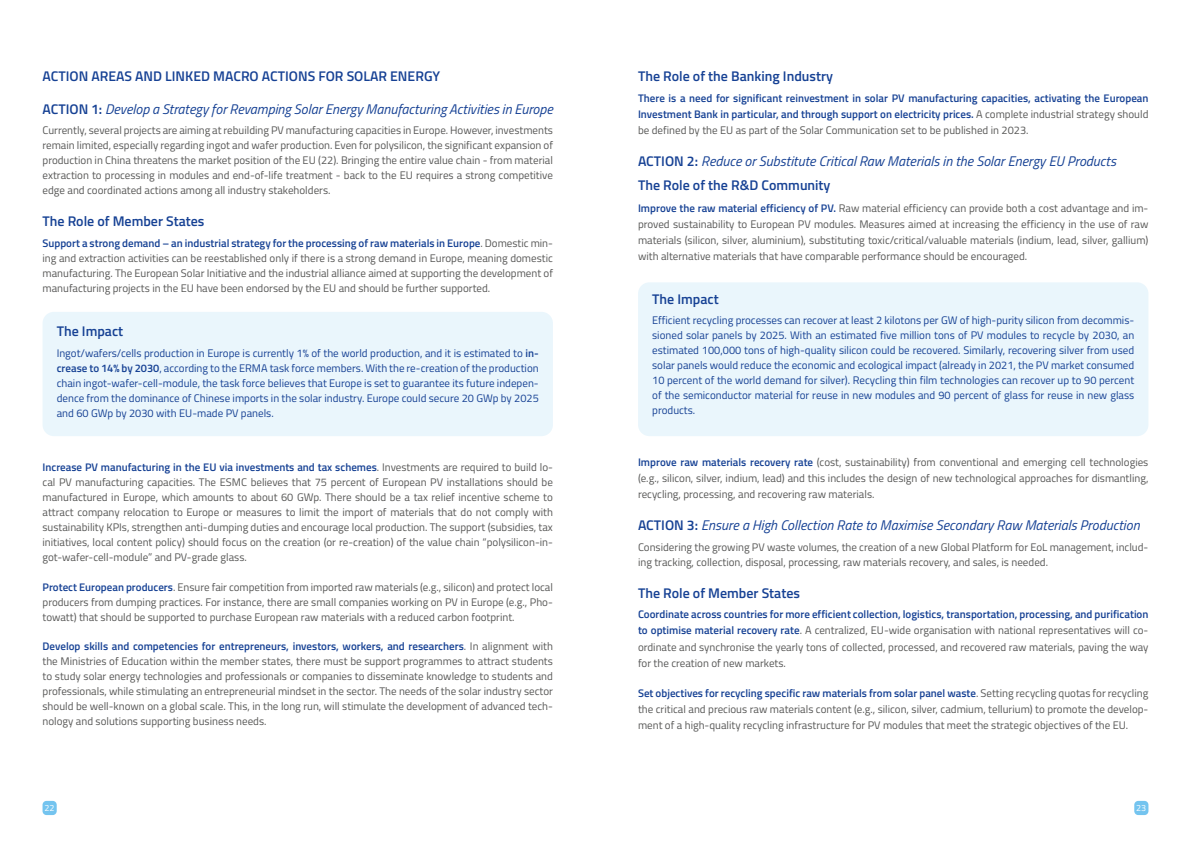
<style>
.page{position:relative;width:1191px;height:842px;background:#fff}
.page>*{position:absolute;margin:0;border:0;box-sizing:border-box;transform-origin:0 0}
.t1{font:italic 14px/23.7px "Titillium";color:#164194}
.t2{font:600 14px "Titillium";color:#164194}
.t3{font:11px/15px "Titillium";color:#575756;text-align:justify}
.t4{font:11px/15px "Titillium";color:#164194;text-align:justify}
.t5{font:600 11px/16px "Titillium";color:#164194;text-align:justify}
.t6{font:9px "Titillium";color:#fff}
.s1{font-weight:600;font-style:normal}
.s2{font-weight:600;color:#164194}
.s3{font-weight:600}
.s4{font-weight:400;color:#575756}
</style>
<div class="page">
<div style="left:43px;top:312px;width:510px;height:124px;background:#eaf6fc;border-radius:11px"></div>
<div style="left:638px;top:282px;width:510px;height:154px;background:#eaf6fc;border-radius:11px"></div>
<div style="left:43px;top:801px;width:14px;height:14px;background:#74c4ef;border-radius:4px"></div>
<div style="left:1134px;top:801px;width:14px;height:14px;background:#74c4ef;border-radius:4px"></div>
<p class="t2" style="left:43px;top:66px;width:399px">ACTION AREAS AND LINKED MACRO ACTIONS FOR SOLAR ENERGY</p>
<p class="t1" style="left:43px;top:96px;width:512px"><span class="s1">ACTION 1:</span> Develop a Strategy for Revamping Solar Energy Manufacturing Activities in Europe</p>
<p class="t3" style="left:43px;top:122px;width:512px">Currently, several projects are aiming at rebuilding PV manufacturing capacities in Europe. However, investments remain limited, especially regarding ingot and wafer production. Even for polysilicon, the significant expansion of production in China threatens the market position of the EU (22). Bringing the entire value chain - from material extraction to processing in modules and end-of-life treatment - back to the EU requires a strong competitive edge and coordinated actions among all industry stakeholders.</p>
<p class="t2" style="left:43px;top:211px;width:163px">The Role of Member States</p>
<p class="t3" style="left:43px;top:235px;width:512px"><span class="s2">Support a strong demand – an industrial strategy for the processing of raw materials in Europe</span>. Domestic min&shy;ing and extraction activities can be reestablished only if there is a strong demand in Europe, meaning domestic manufacturing. The European Solar Initiative and the industrial alliance aimed at supporting the development of manufacturing projects in the EU have been endorsed by the EU and should be further supported.</p>
<p class="t2" style="left:57px;top:321px;width:68px">The Impact</p>
<p class="t4" style="left:57px;top:345px;width:483px">Ingot/wafers/cells production in Europe is currently 1% of the world production, and it is estimated to <span class="s3">in&shy;crease to 14% by 2030</span>, according to the ERMA task force members. With the re-creation of the production chain ingot-wafer-cell-module, the task force believes that Europe is set to guarantee its future indepen&shy;dence from the dominance of Chinese imports in the solar industry. Europe could secure 20 GWp by 2025 and 60 GWp by 2030 with EU-made PV panels.</p>
<p class="t3" style="left:43px;top:459px;width:512px"><span class="s2">Increase PV manufacturing in the EU via investments and tax schemes</span>. Investments are required to build lo&shy;cal PV manufacturing capacities. The ESMC believes that 75 percent of European PV installations should be manufactured in Europe, which amounts to about 60 GWp. There should be a tax relief incentive scheme to attract company relocation to Europe or measures to limit the import of materials that do not comply with sustainability KPIs, strengthen anti-dumping duties and encourage local production. The support (subsidies, tax initiatives, local content policy) should focus on the creation (or re-creation) of the value chain “polysilicon-in&shy;got-wafer-cell-module” and PV-grade glass.</p>
<p class="t3" style="left:43px;top:579px;width:512px"><span class="s2">Protect European producers</span>. Ensure fair competition from imported raw materials (e.g., silicon) and protect local producers from dumping practices. For instance, there are small companies working on PV in Europe (e.g., Pho&shy;towatt) that should be supported to purchase European raw materials with a reduced carbon footprint.</p>
<p class="t3" style="left:43px;top:638px;width:512px"><span class="s2">Develop skills and competencies for entrepreneurs, investors, workers, and researchers</span>. In alignment with the Ministries of Education within the member states, there must be support programmes to attract students to study solar energy technologies and professionals or companies to disseminate knowledge to students and professionals, while stimulating an entrepreneurial mindset in the sector. The needs of the solar industry sector should be well-known on a global scale. This, in the long run, will stimulate the development of advanced tech&shy;nology and solutions supporting business needs.</p>
<p class="t2" style="left:638px;top:66px;width:196px">The Role of the Banking Industry</p>
<p class="t5" style="left:638px;top:90px;width:512px">There is a need for significant reinvestment in solar PV manufacturing capacities, activating the European Investment Bank in particular, and through support on electricity prices. <span class="s4">A complete industrial strategy should be defined by the EU as part of the Solar Communication set to be published in 2023.</span></p>
<p class="t1" style="left:638px;top:149px;width:479px"><span class="s1">ACTION 2:</span> Reduce or Substitute Critical Raw Materials in the Solar Energy EU Products<br><span class="s1">The Role of the R&amp;D Community</span></p>
<p class="t3" style="left:638px;top:199px;width:512px;line-height:16px"><span class="s2">Improve the raw material efficiency of PV.</span> Raw material efficiency can provide both a cost advantage and im&shy;proved sustainability to European PV modules. Measures aimed at increasing the efficiency in the use of raw materials (silicon, silver, aluminium), substituting toxic/critical/valuable materials (indium, lead, silver, gallium) with alternative materials that have comparable performance should be encouraged.</p>
<p class="t2" style="left:652px;top:288px;width:68px">The Impact</p>
<p class="t4" style="left:652px;top:312px;width:483px">Efficient recycling processes can recover at least 2 kilotons per GW of high-purity silicon from decommis&shy;sioned solar panels by 2025. With an estimated five million tons of PV modules to recycle by 2030, an estimated 100,000 tons of high-quality silicon could be recovered. Similarly, recovering silver from used solar panels would reduce the economic and ecological impact (already in 2021, the PV market consumed 10 percent of the world demand for silver). Recycling thin film technologies can recover up to 90 percent of the semiconductor material for reuse in new modules and 90 percent of glass for reuse in new glass products.</p>
<p class="t3" style="left:638px;top:453px;width:512px;line-height:16px"><span class="s2">Improve raw materials recovery rate</span> (cost, sustainability) from conventional and emerging cell technologies (e.g., silicon, silver, indium, lead) and this includes the design of new technological approaches for dismantling, recycling, processing, and recovering raw materials.</p>
<p class="t1" style="left:638px;top:512px;width:503px"><span class="s1">ACTION 3:</span> Ensure a High Collection Rate to Maximise Secondary Raw Materials Production</p>
<p class="t3" style="left:638px;top:539px;width:512px">Considering the growing PV waste volumes, the creation of a new Global Platform for EoL management, includ&shy;ing tracking, collection, disposal, processing, raw materials recovery, and sales, is needed.</p>
<p class="t2" style="left:638px;top:582px;width:163px">The Role of Member States</p>
<p class="t3" style="left:638px;top:606px;width:512px;line-height:16px"><span class="s2">Coordinate across countries for more efficient collection, logistics, transportation, processing, and purification to optimise material recovery rate</span>. A centralized, EU-wide organisation with national representatives will co&shy;ordinate and synchronise the yearly tons of collected, processed, and recovered raw materials, paving the way for the creation of new markets.</p>
<p class="t3" style="left:638px;top:684px;width:512px;line-height:16px"><span class="s2">Set objectives for recycling specific raw materials from solar panel waste</span>. Setting recycling quotas for recycling the critical and precious raw materials content (e.g., silicon, silver, cadmium, tellurium) to promote the develop&shy;ment of a high-quality recycling infrastructure for PV modules that meet the strategic objectives of the EU.</p>
<p class="t6" style="left:44px;top:802px;width:12px">22</p>
<p class="t6" style="left:1136px;top:802px;width:12px">23</p>
</div>
